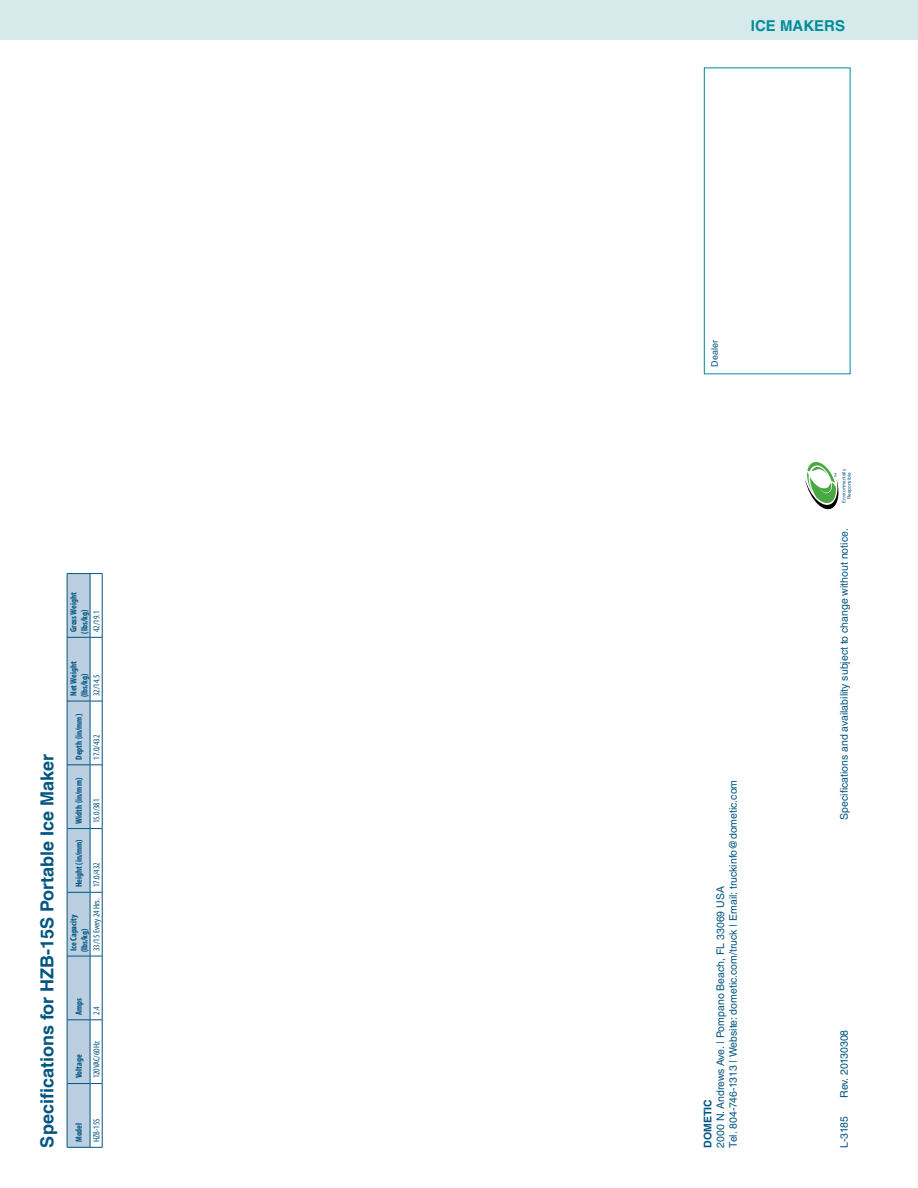
<style>
.page{position:relative;width:918px;height:1188px;background:#fff}
.page>*{position:absolute;margin:0;border:0;box-sizing:border-box;transform-origin:0 0}
.t1{font:700 18px "Helvetica LT Std";color:#005581}
.t2{font:700 15px "Helvetica LT Std";color:#008c9a}
.t3{font:10.5px/12.6px "Helvetica LT Std";color:#005581}
.t4{font:700 10.5px "Helvetica LT Std";color:#005581}
.t5{font:700 condensed 9px/10.8px "Myriad Pro";letter-spacing:-.005em;color:#005581}
.t6{font:condensed 9px "Myriad Pro";letter-spacing:-.005em;color:#005581}
.t7{font:9px "Helvetica LT Std";color:#005581}
.t8{font:4.8px/5.2px "Helvetica Neue";color:#005581;text-align:center}
</style>
<div class="page">
<div style="left:0;top:0;width:918px;height:40px;background:#d6e9eb"></div>
<hr style="left:102px;top:1084px;width:1px;height:64px;background:#005581">
<hr style="left:102px;top:1020px;width:1px;height:64px;background:#005581">
<hr style="left:102px;top:956px;width:1px;height:64px;background:#005581">
<hr style="left:102px;top:892px;width:1px;height:64px;background:#005581">
<hr style="left:102px;top:829px;width:1px;height:63px;background:#005581">
<hr style="left:102px;top:765px;width:1px;height:64px;background:#005581">
<hr style="left:102px;top:701px;width:1px;height:64px;background:#005581">
<hr style="left:102px;top:637px;width:1px;height:64px;background:#005581">
<hr style="left:102px;top:573px;width:1px;height:64px;background:#005581">
<svg style="left:67px;top:573px;width:35px;height:575px"></svg>
<div style="left:704px;top:68px;width:146px;height:306px;border:1px solid #008c9a"></div>
<svg style="left:805px;top:462px;width:34px;height:47px"></svg>
<h1 class="t1" style="left:36px;top:1148px;width:395px;rotate:-90deg">Specifications for HZB-15S Portable Ice Maker</h1>
<p class="t5" style="left:68px;top:634px;width:43px;rotate:-90deg">Gross Weight (lbs/kg)</p>
<p class="t6" style="left:91px;top:632px;width:23px;rotate:-90deg">42/19.1</p>
<p class="t5" style="left:68px;top:697px;width:38px;rotate:-90deg">Net Weight (lbs/kg)</p>
<p class="t6" style="left:91px;top:696px;width:23px;rotate:-90deg">32/14.5</p>
<p class="t5" style="left:73px;top:760px;width:47px;rotate:-90deg">Depth (in/mm)</p>
<p class="t5" style="left:73px;top:824px;width:47px;rotate:-90deg">Width (in/mm)</p>
<p class="t5" style="left:73px;top:887px;width:49px;rotate:-90deg">Height (in/mm)</p>
<p class="t6" style="left:91px;top:760px;width:26px;rotate:-90deg">17.0/432</p>
<p class="t6" style="left:91px;top:823px;width:26px;rotate:-90deg">15.0/381</p>
<p class="t6" style="left:91px;top:887px;width:26px;rotate:-90deg">17.0/432</p>
<p class="t6" style="left:91px;top:951px;width:54px;rotate:-90deg">33/15 Every 24 Hrs.</p>
<p class="t5" style="left:68px;top:952px;width:39px;rotate:-90deg">Ice Capacity (lbs/kg)</p>
<p class="t5" style="left:73px;top:1015px;width:19px;rotate:-90deg">Amps</p>
<p class="t6" style="left:91px;top:1015px;width:10px;rotate:-90deg">2.4</p>
<p class="t5" style="left:73px;top:1078px;width:25px;rotate:-90deg">Voltage</p>
<p class="t6" style="left:91px;top:1078px;width:38px;rotate:-90deg">120VAC/60Hz</p>
<p class="t5" style="left:73px;top:1142px;width:21px;rotate:-90deg">Model</p>
<p class="t6" style="left:91px;top:1142px;width:25px;rotate:-90deg">HZB-15S</p>
<h2 class="t2" style="left:751px;top:17px;width:96px">ICE MAKERS</h2>
<p class="t7" style="left:710px;top:367px;width:28px;rotate:-90deg">Dealer</p>
<p class="t3" style="left:714px;top:1148px;width:369px;rotate:-90deg">2000 N. Andrews Ave. | Pompano Beach, FL 33069 USA<br>Tel. 804-746-1313 | Website: dometic.com/truck | Email: truckinfo@dometic.com</p>
<p class="t4" style="left:701px;top:1148px;width:49px;rotate:-90deg">Dometic</p>
<p class="t8" style="left:841px;top:503px;width:35px;rotate:-90deg">Environmentally<br>Responsible</p>
<p class="t3" style="left:838px;top:820px;width:293px;rotate:-90deg">Specifications and availability subject to change without notice.</p>
<p class="t3" style="left:838px;top:1098px;width:70px;rotate:-90deg">Rev. 20130308</p>
<p class="t3" style="left:838px;top:1148px;width:33px;rotate:-90deg">L-3185</p>
</div>
